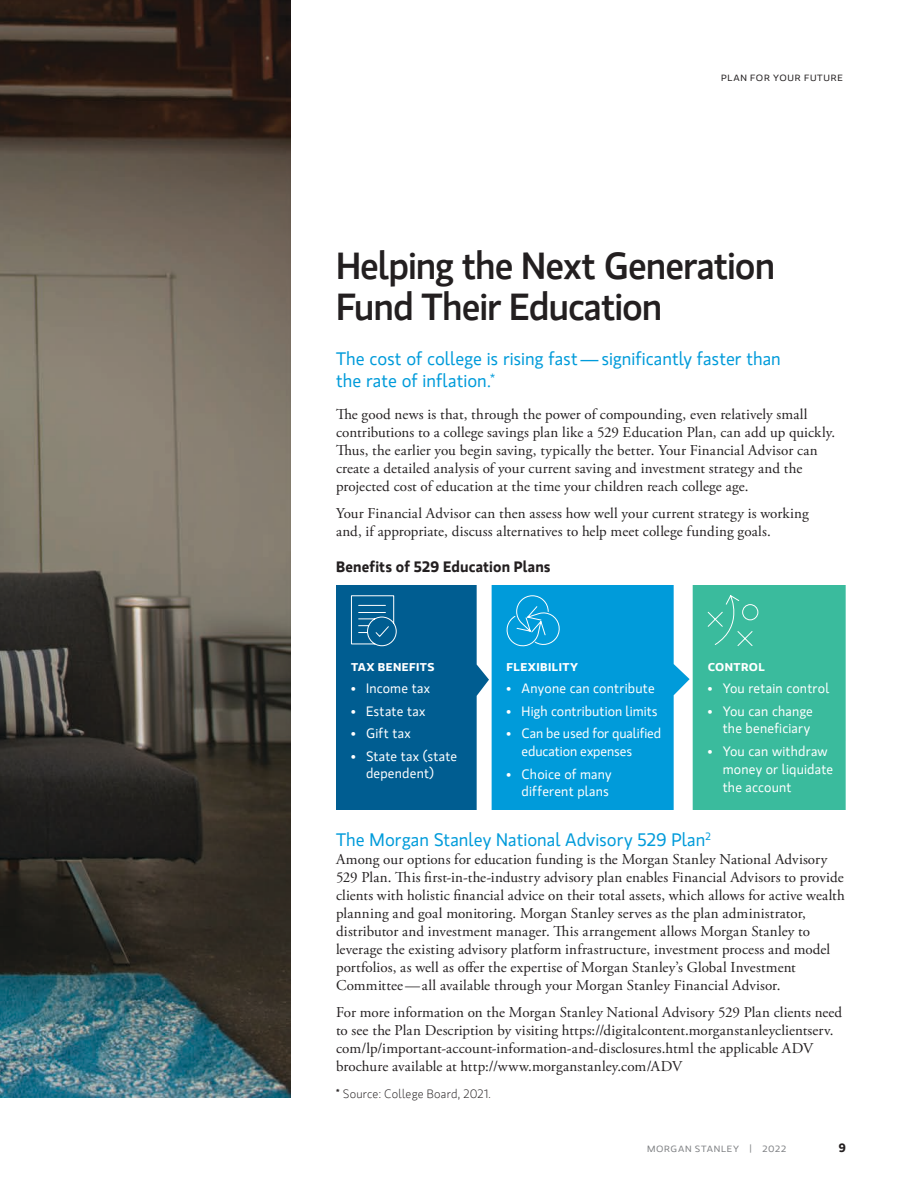
<style>
.page{position:relative;width:918px;height:1188px;background:#fff}
.page>*{position:absolute;margin:0;border:0;box-sizing:border-box;transform-origin:0 0}
.t1{font:500 37.5px/40.5px "MS Gloriola II Std";letter-spacing:-.03em;color:#231f20}
.t2{font:18px/22.5px "MS Gloriola II Std";color:#009bda}
.t3{font:15px/18px "Adobe Garamond Pro";letter-spacing:.01em;color:#231f20}
.t4{font:700 15px "MS Gloriola II Std";letter-spacing:.01em;color:#231f20}
.t5{font:13.5px/18px "MS Gloriola II Std";letter-spacing:.015em;color:#fff}
.t6{font:13.5px/18px "MS Gloriola II Std";letter-spacing:-.005em;color:#fff}
.t7{font:300 12px "MS Gloriola II Std";letter-spacing:.02em;color:#231f20}
.t8{font:700 12px "MS Gloriola II Std";color:#231f20}
.t9{font:700 11.25px "MS Gloriola II Std";letter-spacing:.035em;color:#fff;scale:1.1 1}
.t10{font:9px "MS Gloriola II Std";letter-spacing:.07em;color:#808285;scale:1.1 1}
.t11{font:9px "MS Gloriola II Std";letter-spacing:.075em;color:#231f20;scale:1.1 1}
.s1{font-size:12px}
</style>
<div class="page">
<img style="left:0;top:0;width:291px;height:1098px">
<svg style="left:492px;top:585px;width:198px;height:225px;background:#14a3dd"></svg>
<svg style="left:336px;top:585px;width:153px;height:225px;background:#156a9a"></svg>
<svg style="left:504px;top:595px;width:59px;height:54px;background:#18a4dd"></svg>
<div style="left:693px;top:585px;width:153px;height:225px;background:#3abb9d"></div>
<p class="t11" style="left:721px;top:72px;width:112px">PLAN FOR YOUR FUTURE</p>
<h1 class="t1" style="left:336px;top:244px;width:441px">Helping the Next Generation<br>Fund Their Education</h1>
<p class="t2" style="left:336px;top:347px;width:446px">The cost of college is rising fast—significantly faster than the rate of inflation.<sup>*</sup></p>
<p class="t3" style="left:336px;top:405px;width:501px">The good news is that, through the power of compounding, even relatively small contributions to a college savings plan like a 529 Education Plan, can add up quickly.<br>Thus, the earlier you begin saving, typically the better. Your Financial Advisor can create a detailed analysis of your current saving and investment strategy and the projected cost of education at the time your children reach college age.</p>
<p class="t3" style="left:336px;top:504px;width:474px">Your Financial Advisor can then assess how well your current strategy is working and, if appropriate, discuss alternatives to help meet college funding goals.</p>
<p class="t4" style="left:336px;top:556px;width:216px">Benefits of 529 Education Plans</p>
<p class="t9" style="left:351px;top:659px;width:77px">TAX BENEFITS</p>
<p class="t5" style="left:351px;top:679px;width:81px"><span class="s1">•</span> Income tax</p>
<p class="t5" style="left:351px;top:701px;width:76px"><span class="s1">•</span> Estate tax</p>
<p class="t5" style="left:351px;top:724px;width:61px"><span class="s1">•</span> Gift tax</p>
<p class="t5" style="left:366px;top:746px;width:93px;text-indent:-15px"><span class="s1">•</span> State tax (state dependent)</p>
<p class="t9" style="left:507px;top:659px;width:67px">FLEXIBILITY</p>
<p class="t5" style="left:507px;top:679px;width:150px"><span class="s1">•</span> Anyone can contribute</p>
<p class="t5" style="left:507px;top:701px;width:153px"><span class="s1">•</span> High contribution limits</p>
<p class="t6" style="left:522px;top:724px;width:141px;text-indent:-15px"><span class="s1">•</span> Can be used for qualified education expenses</p>
<p class="t5" style="left:507px;top:764px;width:107px;text-align:right"><span class="s1">•</span> Choice of many different plans</p>
<p class="t9" style="left:708px;top:659px;width:54px">CONTROL</p>
<p class="t5" style="left:708px;top:679px;width:123px"><span class="s1">•</span> You retain control</p>
<p class="t5" style="left:708px;top:701px;width:107px;text-align:right"><span class="s1">•</span> You can change the beneficiary</p>
<p class="t5" style="left:723px;top:742px;width:112px;text-indent:-15px"><span class="s1">•</span> You can withdraw money or liquidate the account</p>
<p class="t2" style="left:336px;top:828px;width:376px">The Morgan Stanley National Advisory 529 Plan<sup>2</sup></p>
<p class="t3" style="left:336px;top:851px;width:510px">Among our options for education funding is the Morgan Stanley National Advisory 529 Plan. This first-in-the-industry advisory plan enables Financial Advisors to provide clients with holistic financial advice on their total assets, which allows for active wealth planning and goal monitoring. Morgan Stanley serves as the plan administrator, distributor and investment manager. This arrangement allows Morgan Stanley to leverage the existing advisory platform infrastructure, investment process and model portfolios, as well as offer the expertise of Morgan Stanley’s Global Investment Committee—all available through your Morgan Stanley Financial Advisor.</p>
<p class="t3" style="left:336px;top:1004px;width:508px">For more information on the Morgan Stanley National Advisory 529 Plan clients need to see the Plan Description by visiting https://digitalcontent.morganstanleyclientserv. com/lp/important-account-information-and-disclosures.html the applicable ADV brochure available at http://www.morganstanley.com/ADV</p>
<p class="t7" style="left:336px;top:1086px;width:156px"><sup>*</sup> Source: College Board, 2021.</p>
<p class="t10" style="left:647px;top:1143px;width:128px">MORGAN STANLEY | 2022</p>
<p class="t8" style="left:839px;top:1139px;width:9px">9</p>
</div>
